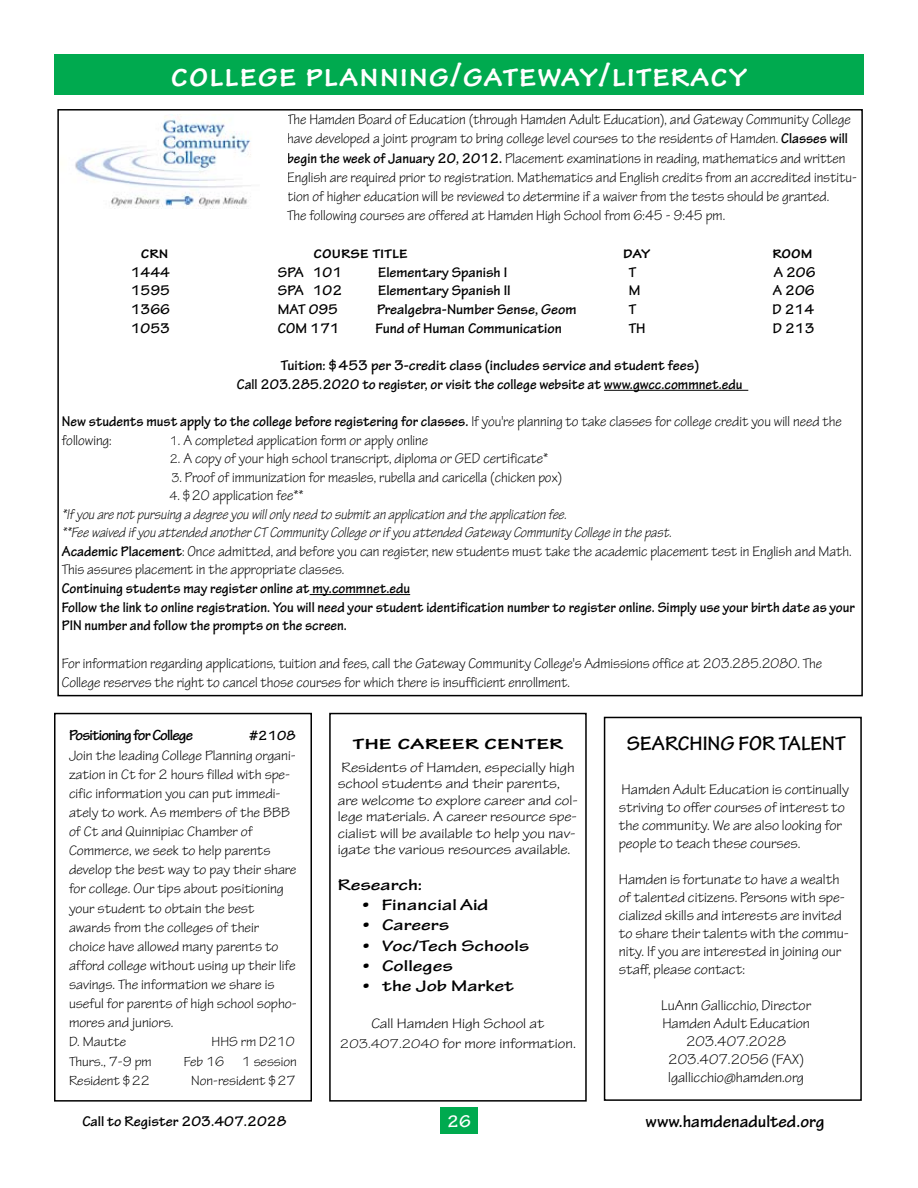
<style>
.page{position:relative;width:918px;height:1188px;background:#fff}
.page>*{position:absolute;margin:0;border:0;box-sizing:border-box;transform-origin:0 0}
.t1{font:700 36px "Tekton Pro";letter-spacing:.025em;color:#fff}
.t2{font:700 21.45px "Tekton Pro";color:#000;scale:1.26 1}
.t3{font:700 21px "Tekton Pro";color:#000}
.t4{font:700 18px "Tekton Pro";color:#000}
.t5{font:700 18px "Tekton Pro";color:#fff}
.t6{font:700 16.5px "Tekton Pro";color:#000;scale:1.26 1}
.t7{font:700 15.75px "Tekton Pro";letter-spacing:-.05em;color:#000}
.t8{font:15px/19.2px "Tekton Pro";color:#000;scale:.94 1}
.t9{font:15px/18px "Tekton Pro";color:#000}
.t10{font:italic 15px/18.6px "Tekton Pro";color:#000;scale:.94 1}
.t11{font:700 15px/18.6px "Tekton Pro";color:#000;text-align:center}
.t12{font:700 15px/18.6px "Tekton Pro";color:#000;scale:.94 1}
.t13{font:14.7px/19.2px "Tekton Pro";color:#000}
.t14{font:14.7px/16.5px "Tekton Pro";color:#000;scale:1.1 1}
.t15{font:14.25px "Tekton Pro";color:#000}
.t16{font:700 14.25px "Tekton Pro";color:#000}
.s1{font-weight:700}
.s2{font-size:13.5px}
.s3{font-style:normal;font-size:13.5px}
.s4{font-style:normal}
.s5{font-weight:700;font-style:normal}
</style>
<div class="page">
<div style="left:440px;top:1107px;width:38px;height:27px;background:#00aa4f"></div>
<div style="left:329px;top:713px;width:258px;height:389px;border:2px solid #000"></div>
<hr style="left:604px;top:390px;width:144px;height:1px;background:#000">
<hr style="left:310px;top:594px;width:100px;height:1px;background:#000">
<div style="left:54px;top:713px;width:258px;height:389px;border:2px solid #000"></div>
<div style="left:54px;top:54px;width:810px;height:40px;background:#00aa4f"></div>
<img style="left:75px;top:114px;width:176px;height:95px">
<div style="left:604px;top:717px;width:258px;height:384px;border:2px solid #000"></div>
<h1 class="t1" style="left:171px;top:54px;width:578px">college planning/gateway/literacy</h1>
<p class="t8" style="left:287px;top:110px;width:607px">The Hamden Board of Education (through Hamden Adult Education), and Gateway Community College have developed a joint program to bring college level courses to the residents of Hamden. <span class="s1">Classes will begin the week of January 20, 2012.</span> Placement examinations in reading, mathematics and written English are required prior to registration. Mathematics and English credits from an accredited institu&shy;tion of higher education will be reviewed to determine if a waiver from the tests should be granted.<br>The following courses are offered at Hamden High School from 6:45 - 9:45 pm.</p>
<p class="t4" style="left:141px;top:242px;width:29px">crn</p>
<p class="t4" style="left:314px;top:242px;width:96px">course title</p>
<p class="t4" style="left:623px;top:242px;width:29px">day</p>
<p class="t4" style="left:772px;top:242px;width:42px">room</p>
<p class="t11" style="left:131px;top:263px;width:41px">1444</p>
<p class="t11" style="left:278px;top:263px;width:66px">SPA 101</p>
<p class="t11" style="left:378px;top:263px;width:131px">Elementary Spanish I</p>
<p class="t11" style="left:629px;top:263px;width:9px">T</p>
<p class="t11" style="left:774px;top:263px;width:43px">A 206</p>
<p class="t11" style="left:131px;top:282px;width:41px">1595</p>
<p class="t11" style="left:278px;top:282px;width:66px">SPA 102</p>
<p class="t11" style="left:378px;top:282px;width:134px">Elementary Spanish II</p>
<p class="t11" style="left:629px;top:282px;width:13px">M</p>
<p class="t11" style="left:773px;top:282px;width:43px">A 206</p>
<p class="t11" style="left:131px;top:300px;width:41px">1366</p>
<p class="t11" style="left:278px;top:300px;width:62px">MAT 095</p>
<p class="t11" style="left:377px;top:300px;width:201px">Prealgebra-Number Sense, Geom</p>
<p class="t11" style="left:629px;top:300px;width:9px">T</p>
<p class="t11" style="left:773px;top:300px;width:43px">D 214</p>
<p class="t11" style="left:131px;top:319px;width:41px">1053</p>
<p class="t11" style="left:278px;top:319px;width:63px">COM 171</p>
<p class="t11" style="left:376px;top:319px;width:188px">Fund of Human Communication</p>
<p class="t11" style="left:629px;top:319px;width:18px">TH</p>
<p class="t11" style="left:773px;top:319px;width:43px">D 213</p>
<p class="t11" style="left:237px;top:356px;width:507px">Tuition: $453 per 3-credit class (includes service and student fees)<br>Call 203.285.2020 to register, or visit the college website at www.gwcc.commnet.edu</p>
<p class="t8" style="left:62px;top:412px;width:831px;line-height:18.6px"><span class="s1">New students must apply to the college before registering for classes.</span> If you're planning to take classes for college credit you will need the following:</p>
<p class="t8" style="left:170px;top:431px;width:276px"><span class="s2">1</span>. A completed application form or apply online</p>
<p class="t8" style="left:170px;top:449px;width:404px"><span class="s2">2</span>. A copy of your high school transcript, diploma or GED certificate*</p>
<p class="t8" style="left:171px;top:468px;width:417px"><span class="s2">3</span>. Proof of immunization for measles, rubella and caricella (chicken pox)</p>
<p class="t10" style="left:62px;top:487px;width:842px;text-indent:108px"><span class="s3">4</span><span class="s4">. $20 application fee**<br></span>*If you are not pursuing a degree you will only need to submit an application and the application fee.<br>**Fee waived if you attended another CT Community College or if you attended Gateway Community College in the past.<br><span class="s5">Academic Placement</span><span class="s4">: Once admitted, and before you can register, new students must take the academic placement test in English and Math.<br>This assures placement in the appropriate classes.</span></p>
<p class="t12" style="left:62px;top:579px;width:845px">Continuing students may register online at my.commnet.edu<br>Follow the link to online registration. You will need your student identification number to register online. Simply use your birth date as your<br>PIN number and follow the prompts on the screen.</p>
<p class="t8" style="left:62px;top:654px;width:810px">For information regarding applications, tuition and fees, call the Gateway Community College's Admissions office at 203.285.2080. The<br>College reserves the right to cancel those courses for which there is insufficient enrollment.</p>
<p class="t7" style="left:69px;top:726px;width:126px">Positioning for College</p>
<p class="t16" style="left:249px;top:728px;width:48px">#2108</p>
<p class="t13" style="left:69px;top:746px;width:229px">Join the leading College Planning organi&shy;zation in Ct for 2 hours filled with spe&shy;cific information you can put immedi&shy;ately to work. As members of the BBB of Ct and Quinnipiac Chamber of Commerce, we seek to help parents develop the best way to pay their share for college. Our tips about positioning your student to obtain the best awards from the colleges of their choice have allowed many parents to afford college without using up their life savings. The information we share is useful for parents of high school sopho&shy;mores and juniors.</p>
<p class="t15" style="left:69px;top:1034px;width:59px">D. Mautte</p>
<p class="t15" style="left:212px;top:1034px;width:85px">HHS rm D210</p>
<p class="t15" style="left:69px;top:1053px;width:84px">Thurs., 7-9 pm</p>
<p class="t15" style="left:184px;top:1053px;width:114px">Feb 16 1 session</p>
<p class="t15" style="left:69px;top:1072px;width:82px">Resident $22</p>
<p class="t15" style="left:191px;top:1072px;width:106px">Non-resident $27</p>
<h3 class="t3" style="left:627px;top:731px;width:220px">SEARCHING FOR TALENT</h3>
<p class="t9" style="left:619px;top:780px;width:232px">Hamden Adult Education is continually striving to offer courses of interest to the community. We are also looking for people to teach these courses.</p>
<p class="t9" style="left:619px;top:870px;width:232px">Hamden is fortunate to have a wealth of talented citizens. Persons with spe&shy;cialized skills and interests are invited to share their talents with the commu&shy;nity. If you are interested in joining our staff, please contact:</p>
<p class="t9" style="left:661px;top:996px;width:151px;text-align:center">LuAnn Gallicchio, Director<br>Hamden Adult Education<br>203.407.2028<br>203.407.2056 (FAX) lgallicchio@hamden.org</p>
<h2 class="t2" style="left:353px;top:730px;width:169px">the career center</h2>
<p class="t14" style="left:338px;top:759px;width:220px">Residents of Hamden, especially high school students and their parents, are welcome to explore career and col&shy;lege materials. A career resource spe&shy;cialist will be available to help you nav&shy;igate the various resources available.</p>
<p class="t6" style="left:338px;top:875px;width:69px">Research:</p>
<p class="t6" style="left:362px;top:895px;width:101px">• Financial Aid</p>
<p class="t6" style="left:363px;top:916px;width:70px">• Careers</p>
<p class="t6" style="left:363px;top:936px;width:134px">• Voc/Tech Schools</p>
<p class="t6" style="left:363px;top:956px;width:73px">• Colleges</p>
<p class="t6" style="left:363px;top:976px;width:122px">• the Job Market</p>
<p class="t14" style="left:340px;top:1013px;width:216px;line-height:20.2px;text-align:center">Call Hamden High School at<br><span class="s2">203.407.2040</span> for more information.</p>
<p class="t11" style="left:82px;top:1112px;width:206px">Call to Register 203.407.2028</p>
<p class="t5" style="left:447px;top:1110px;width:25px">26</p>
<p class="t4" style="left:646px;top:1110px;width:180px">www.hamdenadulted.org</p>
</div>
